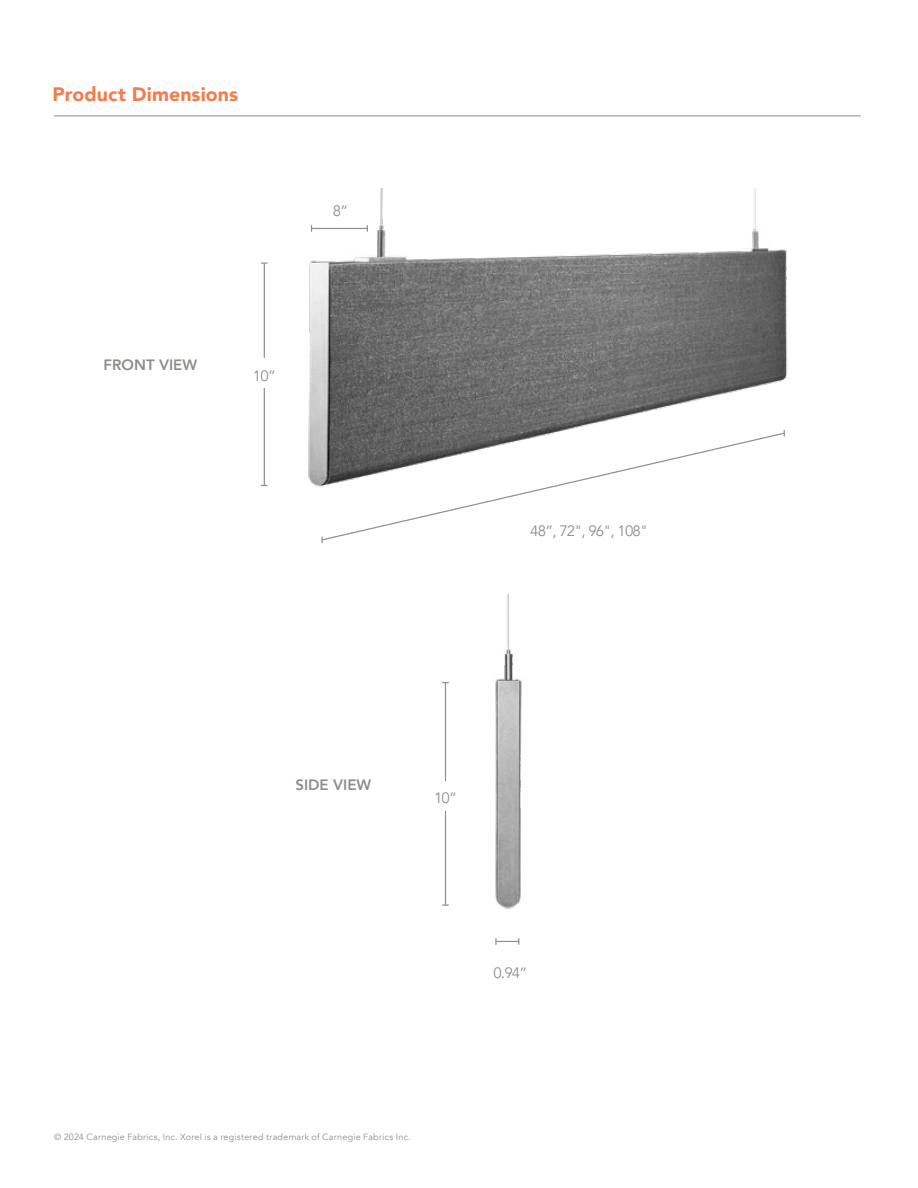
<style>
.page{position:relative;width:918px;height:1188px;background:#fff}
.page>*{position:absolute;margin:0;border:0;box-sizing:border-box;transform-origin:0 0}
.t1{font:900 19.5px "Avenir";letter-spacing:.005em;color:#f27d4d}
.t2{font:15px "Avenir";letter-spacing:-.05em;color:#918d88}
.t3{font:800 15px "Avenir";color:#908d89}
.t4{font:9px "Avenir";letter-spacing:.025em;color:#908d89}
</style>
<div class="page">
<hr style="left:54px;top:116px;width:807px;height:1px;background:#908d89">
<img style="left:495px;top:594px;width:27px;height:315px">
<img style="left:308px;top:188px;width:480px;height:299px">
<svg style="left:321px;top:432px;width:465px;height:109px"></svg>
<hr style="left:264px;top:263px;width:1px;height:222px;background:#918d88">
<svg style="left:261px;top:262px;width:7px;height:2px"></svg>
<div style="left:237px;top:358px;width:54px;height:30px;background:#fff"></div>
<svg style="left:321px;top:537px;width:2px;height:6px"></svg>
<hr style="left:312px;top:228px;width:56px;height:1px;background:#918d88">
<div style="left:522px;top:513px;width:135px;height:30px;background:#fff"></div>
<div style="left:314px;top:193px;width:54px;height:30px;background:#fff"></div>
<hr style="left:445px;top:683px;width:1px;height:222px;background:#918d88">
<svg style="left:442px;top:904px;width:7px;height:2px"></svg>
<div style="left:418px;top:781px;width:54px;height:30px;background:#fff"></div>
<svg style="left:495px;top:938px;width:24px;height:7px"></svg>
<h1 class="t1" style="left:52px;top:77px;width:187px">Product Dimensions</h1>
<h2 class="t3" style="left:104px;top:353px;width:95px">FRONT VIEW</h2>
<h2 class="t2" style="left:253px;top:367px;width:24px">10”</h2>
<h2 class="t2" style="left:333px;top:201px;width:17px">8”</h2>
<h2 class="t2" style="left:530px;top:522px;width:119px">48”, 72", 96", 108"</h2>
<h2 class="t3" style="left:295px;top:773px;width:77px">SIDE VIEW</h2>
<h2 class="t2" style="left:434px;top:789px;width:24px">10”</h2>
<p class="t4" style="left:54px;top:1132px;width:358px">© 2024 Carnegie Fabrics, Inc. Xorel is a registered trademark of Carnegie Fabrics Inc.</p>
<h2 class="t2" style="left:493px;top:964px;width:35px">0.94”</h2>
</div>
